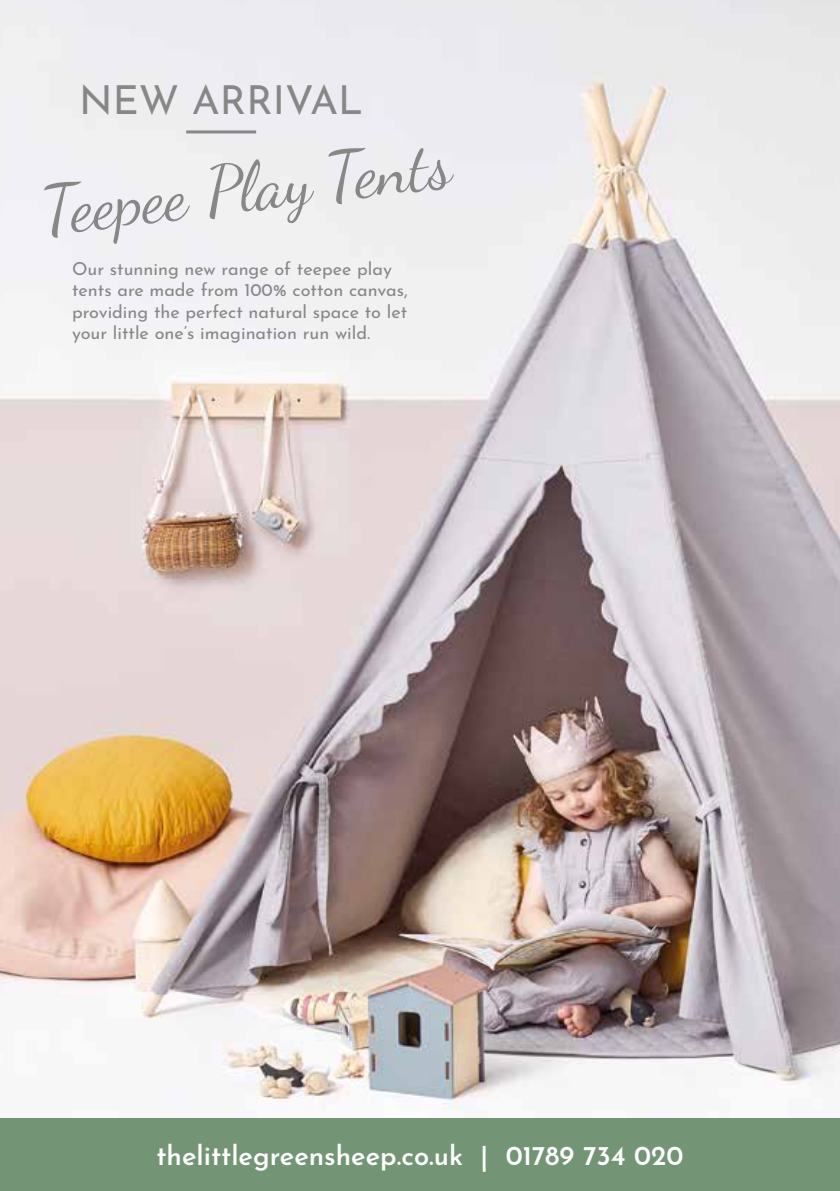
<style>
.page{position:relative;width:840px;height:1191px;background:#fff}
.page>*{position:absolute;margin:0;border:0;box-sizing:border-box;transform-origin:0 0}
.t1{font:67.6px "Dancing Script OT";color:#878787}
.t2{font:40px "Josefin Sans";color:#878787}
.t3{font:600 27.2px "Josefin Sans";color:#fff}
.t4{font:18px/21.6px "Josefin Sans";color:#878787}
</style>
<div class="page">
<img style="left:0;top:0;width:839px;height:1119px">
<div style="left:0;top:1119px;width:839px;height:72px;background:#739575"></div>
<hr style="left:186px;top:130px;width:70px;height:3px;background:#878787">
<h2 class="t2" style="left:79px;top:66px;width:285px">NEW ARRIVAL</h2>
<h1 class="t1" style="left:41px;top:172px;width:409px;rotate:-7deg">Tee pee Play Tents</h1>
<p class="t4" style="left:72px;top:255px;width:337px">Our stunning new range of teepee play tents are made from 100% cotton canvas, providing the perfect natural space to let your little one’s imagination run wild.</p>
<h3 class="t3" style="left:156px;top:1132px;width:528px">thelittlegreensheep.co.uk | 01789 734 020</h3>
</div>
